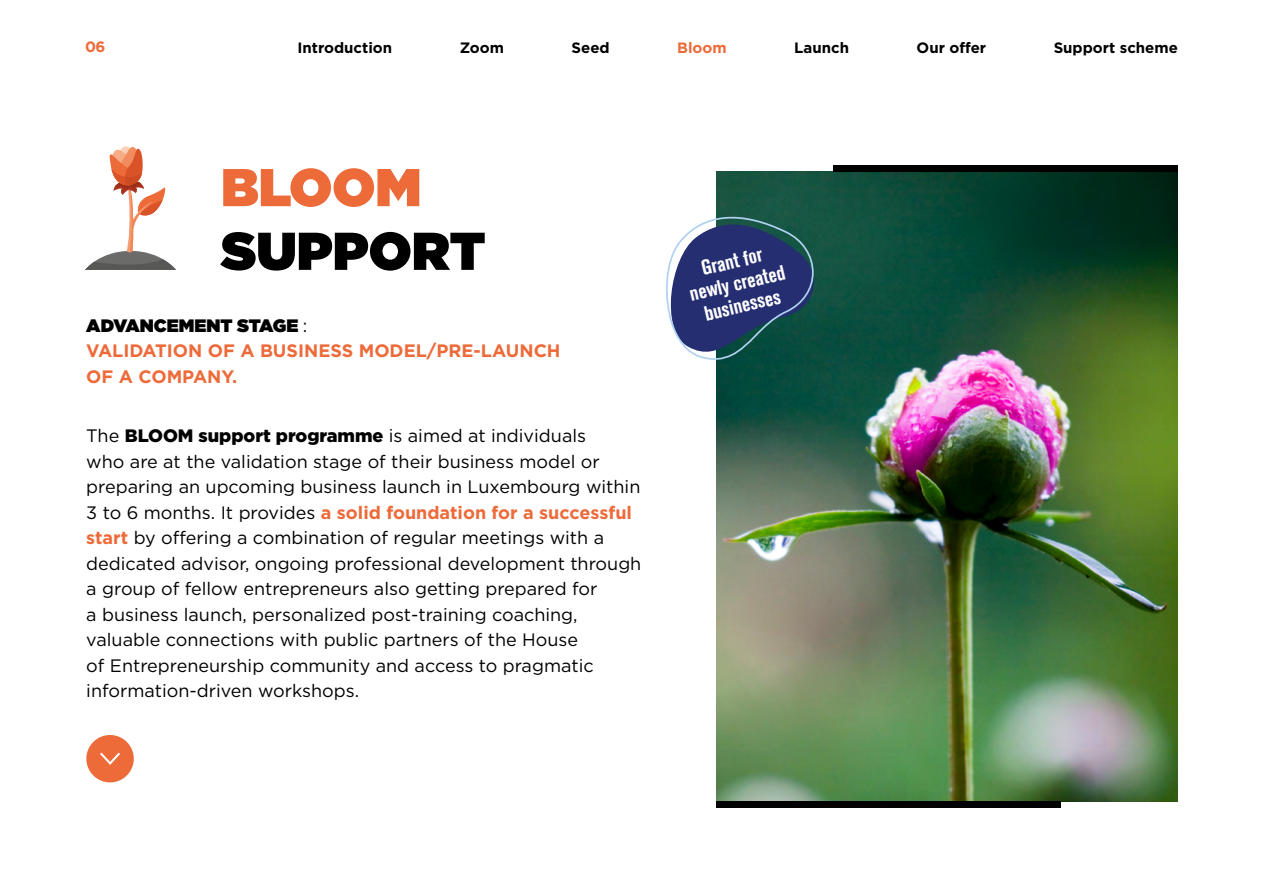
<style>
.page{position:relative;width:1263px;height:893px;background:#fff}
.page>*{position:absolute;margin:0;border:0;box-sizing:border-box;transform-origin:0 0}
.t1{font:900 53.1px "Gotham";color:#000}
.t2{font:900 53.1px "Gotham";color:#ed6a39}
.t3{font:700 condensed 20.7px/22.5px "Akzidenz Grotesk BQ";color:#fff;text-align:center}
.t4{font:18px/25.5px "Gotham";color:#000}
.t5{font:700 18px/25.5px "Gotham";color:#ed6a39}
.t6{font:700 15px "Gotham";color:#000}
.t7{font:700 15px "Gotham";color:#ed6a39}
.s1{font-weight:900;color:#000}
.s2{font-weight:400;color:#000}
.s3{font-weight:900}
.s4{font-weight:700;color:#ed6a39}
</style>
<div class="page">
<img style="left:717px;top:172px;width:461px;height:629px">
<div style="left:717px;top:802px;width:344px;height:6px;background:#000"></div>
<div style="left:833px;top:165px;width:345px;height:7px;background:#000"></div>
<div style="left:86px;top:735px;width:48px;height:47px;background:#ed6a39;border-radius:50%"></div>
<svg style="left:100px;top:752px;width:20px;height:13px"></svg>
<svg style="left:85px;top:146px;width:91px;height:124px"></svg>
<svg style="left:666px;top:210px;width:157px;height:156px;background:#3b5775"></svg>
<p class="t7" style="left:85px;top:38px;width:22px">06</p>
<p class="t6" style="left:297px;top:39px;width:96px">Introduction</p>
<p class="t6" style="left:460px;top:39px;width:46px">Zoom</p>
<p class="t6" style="left:572px;top:39px;width:40px">Seed</p>
<p class="t7" style="left:677px;top:39px;width:51px">Bloom</p>
<p class="t6" style="left:794px;top:39px;width:56px">Launch</p>
<p class="t6" style="left:916px;top:39px;width:71px">Our offer</p>
<p class="t6" style="left:1054px;top:39px;width:126px">Support scheme</p>
<p class="t2" style="left:221px;top:149px;width:202px">BLOOM</p>
<p class="t1" style="left:221px;top:213px;width:266px">SUPPORT</p>
<p class="t5" style="left:86px;top:312px;width:476px"><span class="s1">ADVANCEMENT STAGE</span> <span class="s2">:<br></span>VALIDATION OF A BUSINESS MODEL/PRE-LAUNCH<br>OF A COMPANY.</p>
<p class="t4" style="left:86px;top:423px;width:556px">The <span class="s3">BLOOM support programme</span> is aimed at individuals<br>who are at the validation stage of their business model or preparing an upcoming business launch in Luxembourg within 3 to 6 months. It provides <span class="s4">a solid foundation for a successful start</span> by offering a combination of regular meetings with a dedicated advisor, ongoing professional development through a group of fellow entrepreneurs also getting prepared for<br>a business launch, personalized post-training coaching, valuable connections with public partners of the House<br>of Entrepreneurship community and access to pragmatic information-driven workshops.</p>
<p class="t3" style="left:682px;top:261px;width:99px;rotate:-13deg">Grant for newly created businesses</p>
</div>
